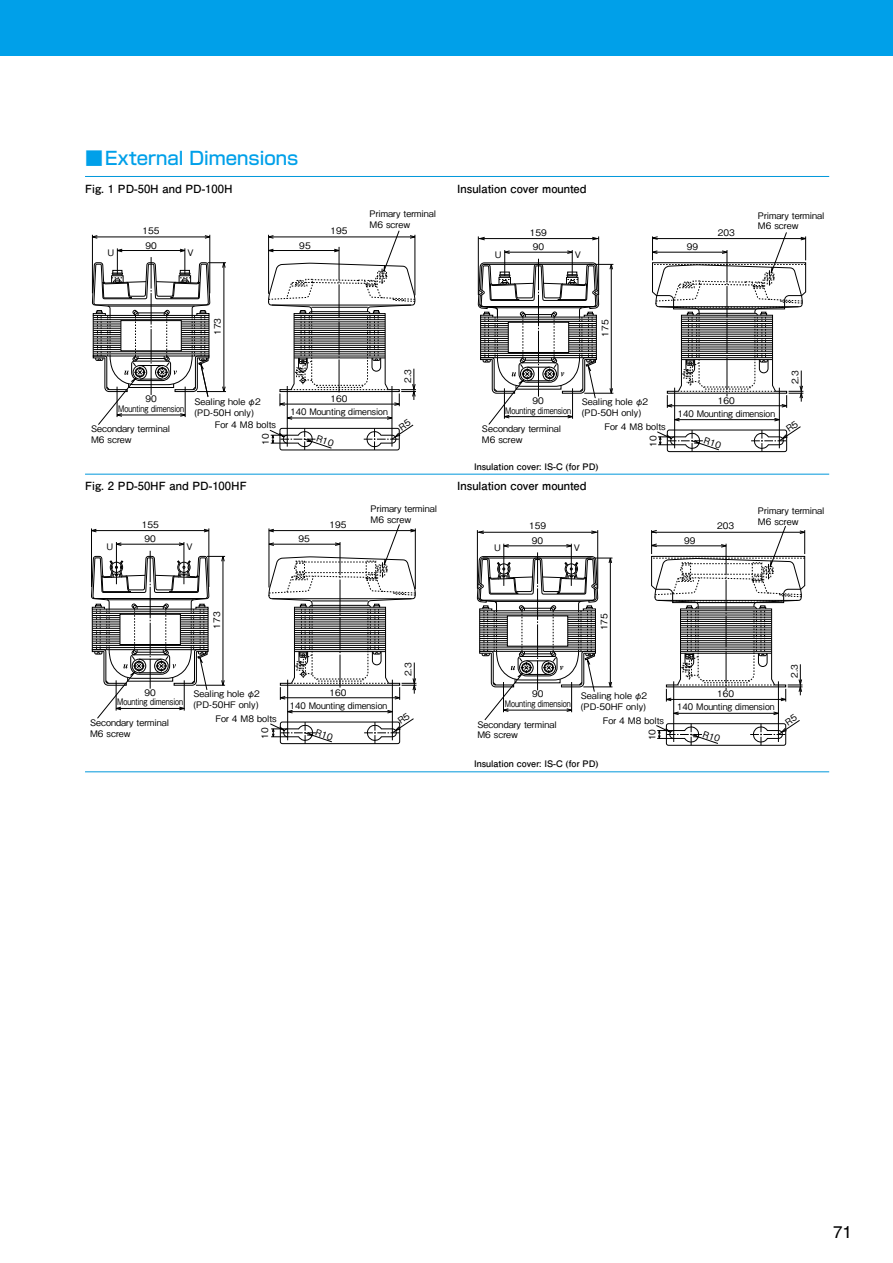
<style>
.page{position:relative;width:893px;height:1263px;background:#fff}
.page>*{position:absolute;margin:0;border:0;box-sizing:border-box;transform-origin:0 0}
.t1{font:500 18px "Shin Go Pro";color:#00a0e9}
.t2{font:16.95px "Helvetica LT Std";color:#000}
.t3{font:700 11.25px "Futo Go B101 Pro";color:#000}
.t4{font:500 9px/10.8px "Gothic BBB Pro";color:#000}
.t5{font:500 9px "Gothic BBB Pro";color:#000;scale:.95 1}
.t6{font:700 9px "Futo Go B101 Pro";color:#000}
</style>
<div class="page">
<div style="left:0;top:0;width:893px;height:55px;background:#00a0e9"></div>
<hr style="left:287px;top:386px;width:1px;height:61px;background:#000">
<hr style="left:392px;top:386px;width:1px;height:61px;background:#000">
<hr style="left:478px;top:236px;width:1px;height:59px;background:#000">
<hr style="left:598px;top:236px;width:1px;height:59px;background:#000">
<hr style="left:674px;top:388px;width:1px;height:60px;background:#000">
<hr style="left:779px;top:388px;width:1px;height:60px;background:#000">
<svg style="left:268px;top:231px;width:148px;height:175px"></svg>
<svg style="left:652px;top:232px;width:155px;height:176px"></svg>
<svg style="left:91px;top:235px;width:135px;height:190px"></svg>
<svg style="left:478px;top:237px;width:135px;height:188px"></svg>
<hr style="left:85px;top:176px;width:744px;height:1px;background:#0097db">
<hr style="left:85px;top:474px;width:744px;height:1px;background:#0097db">
<hr style="left:85px;top:771px;width:744px;height:1px;background:#0097db">
<hr style="left:91px;top:528px;width:1px;height:59px;background:#000">
<hr style="left:209px;top:528px;width:1px;height:59px;background:#000">
<hr style="left:287px;top:680px;width:1px;height:60px;background:#000">
<hr style="left:392px;top:680px;width:1px;height:60px;background:#000">
<hr style="left:673px;top:681px;width:1px;height:61px;background:#000">
<hr style="left:778px;top:681px;width:1px;height:61px;background:#000">
<svg style="left:268px;top:524px;width:149px;height:176px"></svg>
<svg style="left:651px;top:526px;width:155px;height:175px"></svg>
<svg style="left:91px;top:529px;width:134px;height:189px"></svg>
<svg style="left:477px;top:530px;width:135px;height:190px"></svg>
<svg style="left:270px;top:416px;width:144px;height:34px"></svg>
<svg style="left:657px;top:418px;width:144px;height:34px"></svg>
<svg style="left:270px;top:710px;width:144px;height:34px"></svg>
<svg style="left:656px;top:711px;width:144px;height:35px"></svg>
<h1 class="t1" style="left:85px;top:143px;width:215px">■External Dimensions</h1>
<p class="t3" style="left:85px;top:179px;width:149px">Fig. 1 PD-50H and PD-100H</p>
<p class="t3" style="left:457px;top:179px;width:131px">Insulation cover mounted</p>
<p class="t4" style="left:143px;top:222px;width:19px;line-height:14.7px;text-align:center">155<br>90</p>
<p class="t4" style="left:331px;top:224px;width:19px">195</p>
<p class="t4" style="left:299px;top:239px;width:13px">95</p>
<p class="t4" style="left:108px;top:246px;width:8px">U</p>
<p class="t4" style="left:187px;top:246px;width:8px">V</p>
<p class="t4" style="left:369px;top:207px;width:68px">Primary terminal<br>M6 screw</p>
<p class="t4" style="left:530px;top:224px;width:19px;line-height:14.7px;text-align:center">159<br>90</p>
<p class="t4" style="left:718px;top:226px;width:19px">203</p>
<p class="t4" style="left:687px;top:240px;width:13px">99</p>
<p class="t4" style="left:495px;top:248px;width:8px">U</p>
<p class="t4" style="left:575px;top:248px;width:8px">V</p>
<p class="t4" style="left:758px;top:209px;width:68px">Primary terminal<br>M6 screw</p>
<p class="t4" style="left:211px;top:335px;width:19px;rotate:-90deg">173</p>
<p class="t4" style="left:598px;top:337px;width:19px;rotate:-90deg">175</p>
<p class="t4" style="left:401px;top:383px;width:15px;rotate:-90deg">2.3</p>
<p class="t4" style="left:788px;top:384px;width:15px;rotate:-90deg">2.3</p>
<p class="t4" style="left:118px;top:393px;width:68px;line-height:9.8px;text-align:center">90<br>Mounting dimension</p>
<p class="t4" style="left:194px;top:395px;width:68px">Sealing hole φ2 (PD-50H only)</p>
<p class="t4" style="left:331px;top:392px;width:19px">160</p>
<p class="t5" style="left:290px;top:405px;width:104px">140 Mounting dimension</p>
<p class="t4" style="left:505px;top:395px;width:68px;line-height:9.8px;text-align:center">90<br>Mounting dimension</p>
<p class="t4" style="left:582px;top:395px;width:68px">Sealing hole φ2 (PD-50H only)</p>
<p class="t4" style="left:718px;top:394px;width:19px">160</p>
<p class="t5" style="left:678px;top:406px;width:104px">140 Mounting dimension</p>
<p class="t4" style="left:91px;top:422px;width:81px">Secondary terminal<br>M6 screw</p>
<p class="t4" style="left:215px;top:418px;width:63px">For 4 M8 bolts</p>
<p class="t4" style="left:259px;top:445px;width:13px;rotate:-90deg">10</p>
<p class="t4" style="left:482px;top:422px;width:81px">Secondary terminal<br>M6 screw</p>
<p class="t4" style="left:604px;top:420px;width:63px">For 4 M8 bolts</p>
<p class="t4" style="left:646px;top:447px;width:13px;rotate:-90deg">10</p>
<p class="t6" style="left:474px;top:459px;width:126px">Insulation cover: IS-C (for PD)</p>
<p class="t3" style="left:85px;top:477px;width:163px">Fig. 2 PD-50HF and PD-100HF</p>
<p class="t3" style="left:457px;top:477px;width:131px">Insulation cover mounted</p>
<p class="t4" style="left:142px;top:516px;width:19px;line-height:14.7px;text-align:center">155<br>90</p>
<p class="t4" style="left:330px;top:518px;width:19px">195</p>
<p class="t4" style="left:298px;top:532px;width:13px">95</p>
<p class="t4" style="left:107px;top:540px;width:8px">U</p>
<p class="t4" style="left:186px;top:540px;width:8px">V</p>
<p class="t4" style="left:371px;top:502px;width:68px">Primary terminal<br>M6 screw</p>
<p class="t4" style="left:529px;top:517px;width:19px;line-height:14.7px;text-align:center">159<br>90</p>
<p class="t4" style="left:717px;top:519px;width:19px">203</p>
<p class="t4" style="left:684px;top:534px;width:13px">99</p>
<p class="t4" style="left:494px;top:541px;width:8px">U</p>
<p class="t4" style="left:574px;top:541px;width:8px">V</p>
<p class="t4" style="left:758px;top:504px;width:68px">Primary terminal<br>M6 screw</p>
<p class="t4" style="left:210px;top:629px;width:19px;rotate:-90deg">173</p>
<p class="t4" style="left:117px;top:686px;width:68px;line-height:9.8px;text-align:center">90<br>Mounting dimension</p>
<p class="t4" style="left:193px;top:687px;width:68px">Sealing hole φ2 (PD-50HF only)</p>
<p class="t4" style="left:330px;top:686px;width:19px">160</p>
<p class="t5" style="left:290px;top:698px;width:104px">140 Mounting dimension</p>
<p class="t4" style="left:402px;top:676px;width:15px;rotate:-90deg">2.3</p>
<p class="t4" style="left:597px;top:630px;width:19px;rotate:-90deg">175</p>
<p class="t4" style="left:505px;top:688px;width:68px;line-height:9.8px;text-align:center">90<br>Mounting dimension</p>
<p class="t4" style="left:581px;top:689px;width:68px">Sealing hole φ2 (PD-50HF only)</p>
<p class="t4" style="left:717px;top:687px;width:19px">160</p>
<p class="t5" style="left:677px;top:700px;width:104px">140 Mounting dimension</p>
<p class="t4" style="left:788px;top:678px;width:15px;rotate:-90deg">2.3</p>
<p class="t4" style="left:215px;top:712px;width:63px">For 4 M8 bolts</p>
<p class="t4" style="left:90px;top:716px;width:81px">Secondary terminal<br>M6 screw</p>
<p class="t4" style="left:477px;top:718px;width:81px">Secondary terminal<br>M6 screw</p>
<p class="t4" style="left:258px;top:739px;width:13px;rotate:-90deg">10</p>
<p class="t4" style="left:603px;top:714px;width:63px">For 4 M8 bolts</p>
<p class="t4" style="left:645px;top:740px;width:13px;rotate:-90deg">10</p>
<p class="t6" style="left:474px;top:756px;width:126px">Insulation cover: IS-C (for PD)</p>
<h2 class="t2" style="left:833px;top:1222px;width:20px">71</h2>
</div>
